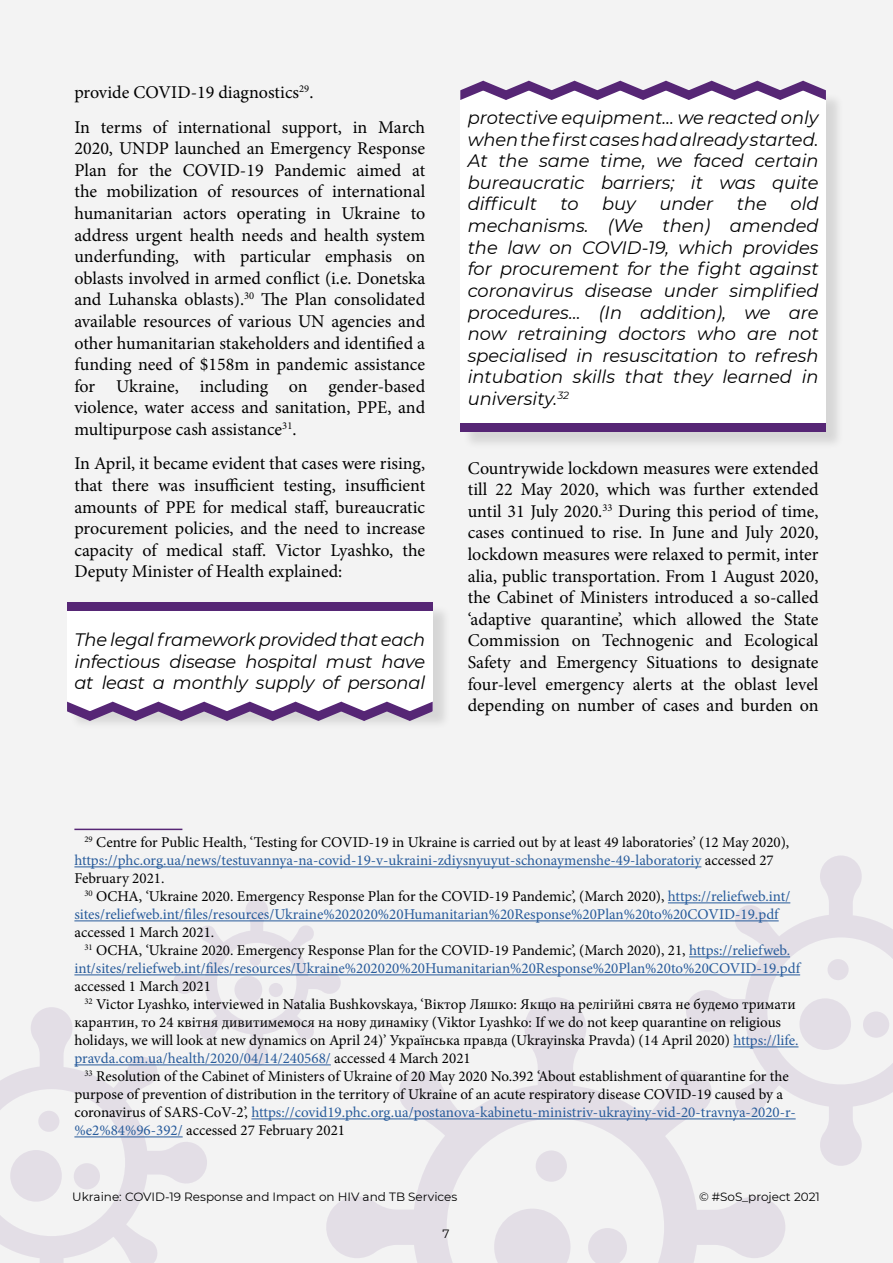
<style>
.page{position:relative;width:893px;height:1263px;background:#f3f3f3}
.page>*{position:absolute;margin:0;border:0;box-sizing:border-box;transform-origin:0 0}
.t1{font:18px/21.6px "Minion Pro";letter-spacing:-.005em;color:#000;text-align:justify}
.t2{font:italic 18px/21.6px "Montserrat";color:#000;text-align:justify}
.t3{font:15px/18px "Minion Pro";color:#000}
.t4{font:15px/18px "Minion Pro";color:#275b9b}
.t5{font:12px "Montserrat";color:#000}
.s1{color:#275b9b}
.s2{color:#000}
</style>
<div class="page">
<svg style="left:683px;top:855px;width:210px;height:311px"></svg>
<div style="left:827px;top:959px;width:22px;height:21px;background:#e3dee6;border-radius:50%"></div>
<div style="left:863px;top:1011px;width:26px;height:27px;background:#e3dee6;border-radius:50%"></div>
<div style="left:799px;top:998px;width:52px;height:52px;background:#e3dee6;border-radius:50%"></div>
<svg style="left:0;top:1007px;width:207px;height:256px"></svg>
<div style="left:38px;top:1111px;width:21px;height:21px;background:#e3dee6;border-radius:50%"></div>
<div style="left:74px;top:1163px;width:26px;height:26px;background:#e3dee6;border-radius:50%"></div>
<div style="left:10px;top:1150px;width:52px;height:52px;background:#e3dee6;border-radius:50%"></div>
<svg style="left:322px;top:997px;width:463px;height:266px"></svg>
<div style="left:536px;top:1150px;width:31px;height:32px;background:#e3dee6;border-radius:50%"></div>
<svg style="left:588px;top:1228px;width:39px;height:35px"></svg>
<svg style="left:494px;top:1208px;width:76px;height:55px"></svg>
<svg style="left:172px;top:899px;width:169px;height:169px"></svg>
<div style="left:250px;top:954px;width:11px;height:12px;background:#e3dee6;border-radius:50%"></div>
<div style="left:269px;top:983px;width:14px;height:14px;background:#e3dee6;border-radius:50%"></div>
<div style="left:234px;top:976px;width:28px;height:28px;background:#e3dee6;border-radius:50%"></div>
<div style="left:69px;top:604px;width:383px;height:126px;background:#000;opacity:.12"></div>
<div style="left:67px;top:602px;width:366px;height:109px;background:#fff"></div>
<div style="left:67px;top:602px;width:366px;height:9px;background:#562675"></div>
<div style="left:463px;top:93px;width:382px;height:357px;background:#000;opacity:.12"></div>
<div style="left:460px;top:90px;width:366px;height:341px;background:#fff"></div>
<div style="left:460px;top:423px;width:366px;height:9px;background:#562675"></div>
<svg style="left:67px;top:702px;width:366px;height:19px"></svg>
<svg style="left:460px;top:81px;width:366px;height:19px"></svg>
<hr style="left:74px;top:829px;width:108px;height:1px;background:#562675">
<hr style="left:74px;top:866px;width:627px;height:1px;background:#275b9b">
<hr style="left:668px;top:902px;width:122px;height:1px;background:#275b9b">
<hr style="left:74px;top:920px;width:705px;height:1px;background:#275b9b">
<hr style="left:689px;top:956px;width:101px;height:1px;background:#275b9b">
<hr style="left:74px;top:974px;width:726px;height:1px;background:#275b9b">
<hr style="left:733px;top:1046px;width:65px;height:1px;background:#275b9b">
<hr style="left:74px;top:1064px;width:257px;height:1px;background:#275b9b">
<hr style="left:251px;top:1118px;width:545px;height:1px;background:#275b9b">
<hr style="left:74px;top:1136px;width:109px;height:1px;background:#275b9b">
<p class="t1" style="left:74px;top:75px;width:352px;line-height:34.3px">provide COVID-19 diagnostics<sup>29</sup>.<br>In terms of international support, in March</p>
<p class="t1" style="left:74px;top:138px;width:352px">2020, UNDP launched an Emergency Response Plan for the COVID-19 Pandemic aimed at the mobilization of resources of international humanitarian actors operating in Ukraine to address urgent health needs and health system underfunding, with particular emphasis on oblasts involved in armed conflict (i.e. Donetska and Luhanska oblasts).<sup>30</sup> The Plan consolidated available resources of various UN agencies and other humanitarian stakeholders and identified a funding need of $158m in pandemic assistance for Ukraine, including on gender-based violence, water access and sanitation, PPE, and multipurpose cash assistance<sup>31</sup>.</p>
<p class="t1" style="left:74px;top:453px;width:352px">In April, it became evident that cases were rising, that there was insufficient testing, insufficient amounts of PPE for medical staff, bureaucratic procurement policies, and the need to increase capacity of medical staff. Victor Lyashko, the Deputy Minister of Health explained:</p>
<p class="t2" style="left:74px;top:628px;width:352px">The legal framework provided that each infectious disease hospital must have at least a monthly supply of personal</p>
<p class="t2" style="left:468px;top:106px;width:352px">protective equipment… we reacted only when the first cases had already started.<br>At the same time, we faced certain bureaucratic barriers; it was quite difficult</p>
<p class="t2" style="left:468px;top:193px;width:352px;text-indent:323px">old mechanisms. (We then) amended the law on COVID-19, which provides for procurement for the fight against coronavirus disease under simplified procedures… (In addition), we are now retraining doctors who are not specialised in resuscitation to refresh intubation skills that they learned in university.<sup>32</sup></p>
<p class="t2" style="left:560px;top:193px;width:20px">to</p>
<p class="t2" style="left:602px;top:193px;width:35px">buy</p>
<p class="t2" style="left:659px;top:193px;width:56px">under</p>
<p class="t2" style="left:737px;top:193px;width:32px">the</p>
<p class="t1" style="left:468px;top:457px;width:352px">Countrywide lockdown measures were extended till 22 May 2020, which was further extended until 31 July 2020.<sup>33</sup> During this period of time, cases continued to rise. In June and July 2020, lockdown measures were relaxed to permit, inter alia, public transportation. From 1 August 2020, the Cabinet of Ministers introduced a so-called ‘adaptive quarantine’, which allowed the State Commission on Technogenic and Ecological Safety and Emergency Situations to designate four-level emergency alerts at the oblast level depending on number of cases and burden on</p>
<p class="t3" style="left:74px;top:834px;width:716px;text-indent:10px"><sup>29</sup> Centre for Public Health, ‘Testing for COVID-19 in Ukraine is carried out by at least 49 laboratories’ (12 May 2020), <span class="s1">https://phc.org.ua/news/testuvannya-na-covid-19-v-ukraini-zdiysnyuyut-schonaymenshe-49-laboratoriy</span> accessed 27<br>February 2021.</p>
<p class="t4" style="left:74px;top:888px;width:717px;text-indent:10px"><sup>30</sup> <span class="s2">OCHA, ‘Ukraine 2020. Emergency Response Plan for the COVID-19 Pandemic’, (March 2020),</span> https://reliefweb.int/ sites/reliefweb.int/files/resources/Ukraine%202020%20Humanitarian%20Response%20Plan%20to%20COVID-19.pdf</p>
<p class="t3" style="left:74px;top:924px;width:141px">accessed 1 March 2021.</p>
<p class="t3" style="left:84px;top:942px;width:707px"><sup>31</sup> OCHA, ‘Ukraine 2020. Emergency Response Plan for the COVID-19 Pandemic’, (March 2020), 21, <span class="s1">https://reliefweb.</span></p>
<p class="t4" style="left:74px;top:960px;width:727px">int/sites/reliefweb.int/files/resources/Ukraine%202020%20Humanitarian%20Response%20Plan%20to%20COVID-19.pdf</p>
<p class="t3" style="left:74px;top:978px;width:138px">accessed 1 March 2021</p>
<p class="t3" style="left:84px;top:996px;width:713px"><sup>32</sup> Victor Lyashko, interviewed in Natalia Bushkovskaya, ‘Віктор Ляшко: Якщо на релігійні свята не будемо тримати</p>
<p class="t3" style="left:74px;top:1014px;width:708px">карантин, то 24 квітня дивитимемося на нову динаміку (Viktor Lyashko: If we do not keep quarantine on religious</p>
<p class="t3" style="left:74px;top:1032px;width:726px">holidays, we will look at new dynamics on April 24)’ Українська правда (Ukrayinska Pravda) (14 April 2020) <span class="s1">https://life.</span></p>
<p class="t4" style="left:74px;top:1050px;width:398px">pravda.com.ua/health/2020/04/14/240568/ <span class="s2">accessed 4 March 2021</span></p>
<p class="t3" style="left:84px;top:1068px;width:706px"><sup>33</sup> Resolution of the Cabinet of Ministers of Ukraine of 20 May 2020 No.392 ‘About establishment of quarantine for the</p>
<p class="t3" style="left:74px;top:1086px;width:710px">purpose of prevention of distribution in the territory of Ukraine of an acute respiratory disease COVID-19 caused by a</p>
<p class="t4" style="left:74px;top:1104px;width:723px"><span class="s2">coronavirus of SARS-CoV-2’,</span> https://covid19.phc.org.ua/postanova-kabinetu-ministriv-ukrayiny-vid-20-travnya-2020-r-</p>
<p class="t3" style="left:74px;top:1122px;width:272px"><span class="s1">%e2%84%96-392/</span> accessed 27 February 2021</p>
<p class="t5" style="left:72px;top:1189px;width:387px">Ukraine: COVID-19 Response and Impact on HIV and TB Services</p>
<p class="t5" style="left:699px;top:1189px;width:122px">© #SoS_project 2021</p>
<p class="t5" style="left:442px;top:1225px;width:9px">7</p>
</div>
